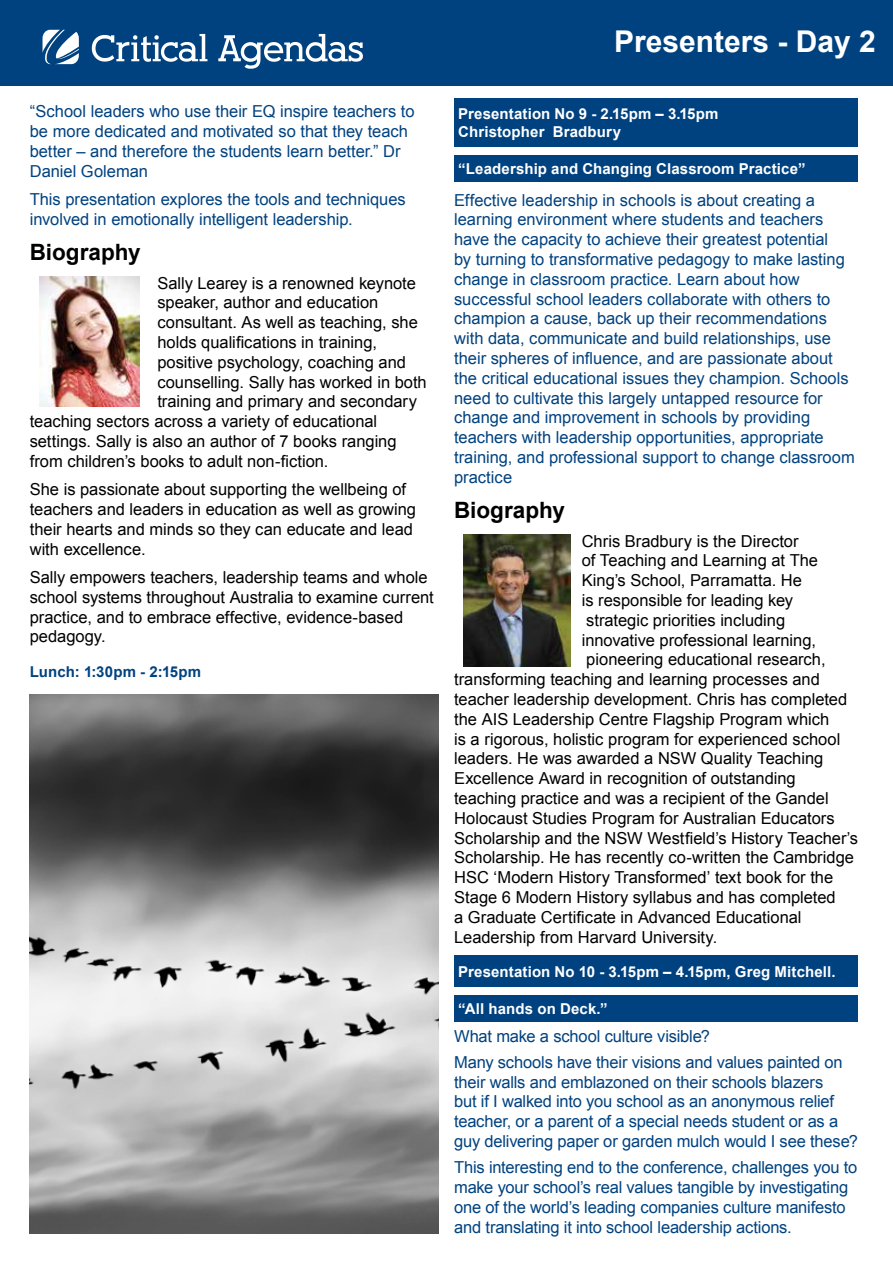
<style>
.page{position:relative;width:893px;height:1263px;background:#fff}
.page>*{position:absolute;margin:0;border:0;box-sizing:border-box;transform-origin:0 0}
.t1{font:700 30px "Arial";color:#fff}
.t2{font:700 22.5px "Arial";color:#000}
.t3{font:16.5px/19.8px "Arial";color:#000}
.t4{font:16.5px/19.8px "Arial";letter-spacing:-.005em;color:#004280}
.t5{font:700 15px/18px "Arial";letter-spacing:.01em;color:#fff}
.t6{font:700 15px "Arial";letter-spacing:.01em;color:#004280}
</style>
<div class="page">
<div style="left:0;top:0;width:893px;height:85px;background:#004280"></div>
<svg style="left:43px;top:30px;width:36px;height:34px"></svg>
<svg style="left:92px;top:34px;width:115px;height:28px"></svg>
<svg style="left:218px;top:34px;width:145px;height:35px"></svg>
<img style="left:464px;top:535px;width:106px;height:131px">
<div style="left:454px;top:99px;width:404px;height:48px;background:#004280"></div>
<div style="left:454px;top:155px;width:404px;height:27px;background:#004280"></div>
<div style="left:454px;top:956px;width:404px;height:31px;background:#004280"></div>
<div style="left:454px;top:995px;width:404px;height:27px;background:#004280"></div>
<img style="left:40px;top:277px;width:99px;height:129px">
<img style="left:30px;top:695px;width:409px;height:538px">
<p class="t4" style="left:30px;top:102px;width:386px">“School leaders who use their EQ inspire teachers to be more dedicated and motivated so that they teach better – and therefore the students learn better.” Dr Daniel Goleman</p>
<p class="t4" style="left:30px;top:189px;width:378px">This presentation explores the tools and techniques involved in emotionally intelligent leadership.</p>
<h2 class="t2" style="left:30px;top:238px;width:112px">Biography</h2>
<p class="t3" style="left:157px;top:273px;width:260px">Sally Learey is a renowned keynote</p>
<p class="t3" style="left:157px;top:293px;width:223px">speaker, author and education</p>
<p class="t3" style="left:157px;top:313px;width:262px">consultant. As well as teaching, she</p>
<p class="t3" style="left:157px;top:333px;width:221px">holds qualifications in training,</p>
<p class="t3" style="left:157px;top:352px;width:250px">positive psychology, coaching and</p>
<p class="t3" style="left:157px;top:372px;width:271px">counselling. Sally has worked in both</p>
<p class="t3" style="left:157px;top:392px;width:261px">training and primary and secondary</p>
<p class="t3" style="left:30px;top:412px;width:349px">teaching sectors across a variety of educational</p>
<p class="t3" style="left:30px;top:432px;width:368px">settings. Sally is also an author of 7 books ranging</p>
<p class="t3" style="left:30px;top:451px;width:300px">from children’s books to adult non-fiction.</p>
<p class="t3" style="left:30px;top:480px;width:388px">She is passionate about supporting the wellbeing of teachers and leaders in education as well as growing their hearts and minds so they can educate and lead with excellence.</p>
<p class="t3" style="left:30px;top:567px;width:405px">Sally empowers teachers, leadership teams and whole school systems throughout Australia to examine current practice, and to embrace effective, evidence-based pedagogy.</p>
<p class="t6" style="left:30px;top:662px;width:173px">Lunch: 1:30pm - 2:15pm</p>
<h1 class="t1" style="left:614px;top:21px;width:263px">Presenters - Day 2</h1>
<p class="t5" style="left:458px;top:106px;width:262px">Presentation No 9 - 2.15pm – 3.15pm<br>Christopher Bradbury</p>
<p class="t5" style="left:458px;top:160px;width:349px">“Leadership and Changing Classroom Practice”</p>
<p class="t4" style="left:454px;top:190px;width:402px">Effective leadership in schools is about creating a learning environment where students and teachers have the capacity to achieve their greatest potential<br>by turning to transformative pedagogy to make lasting change in classroom practice. Learn about how successful school leaders collaborate with others to champion a cause, back up their recommendations with data, communicate and build relationships, use their spheres of influence, and are passionate about the critical educational issues they champion. Schools need to cultivate this largely untapped resource for change and improvement in schools by providing teachers with leadership opportunities, appropriate training, and professional support to change classroom practice</p>
<h2 class="t2" style="left:454px;top:496px;width:112px">Biography</h2>
<p class="t3" style="left:582px;top:531px;width:218px">Chris Bradbury is the Director</p>
<p class="t3" style="left:582px;top:551px;width:238px">of Teaching and Learning at The</p>
<p class="t3" style="left:582px;top:571px;width:222px">King’s School, Parramatta. He</p>
<p class="t3" style="left:582px;top:590px;width:213px">is responsible for leading key</p>
<p class="t3" style="left:586px;top:610px;width:200px">strategic priorities including</p>
<p class="t3" style="left:582px;top:630px;width:236px">innovative professional learning,</p>
<p class="t3" style="left:586px;top:650px;width:241px">pioneering educational research,</p>
<p class="t3" style="left:454px;top:670px;width:367px">transforming teaching and learning processes and</p>
<p class="t3" style="left:454px;top:689px;width:395px">teacher leadership development. Chris has completed</p>
<p class="t3" style="left:454px;top:709px;width:377px">the AIS Leadership Centre Flagship Program which</p>
<p class="t3" style="left:454px;top:729px;width:388px">is a rigorous, holistic program for experienced school</p>
<p class="t3" style="left:454px;top:749px;width:371px">leaders. He was awarded a NSW Quality Teaching</p>
<p class="t3" style="left:454px;top:769px;width:343px">Excellence Award in recognition of outstanding</p>
<p class="t3" style="left:454px;top:788px;width:376px">teaching practice and was a recipient of the Gandel</p>
<p class="t3" style="left:454px;top:808px;width:382px">Holocaust Studies Program for Australian Educators</p>
<p class="t3" style="left:454px;top:828px;width:405px">Scholarship and the NSW Westfield’s History Teacher’s</p>
<p class="t3" style="left:454px;top:848px;width:401px">Scholarship. He has recently co-written the Cambridge</p>
<p class="t3" style="left:454px;top:868px;width:381px">HSC ‘Modern History Transformed’ text book for the</p>
<p class="t3" style="left:454px;top:887px;width:383px">Stage 6 Modern History syllabus and has completed</p>
<p class="t3" style="left:454px;top:907px;width:349px">a Graduate Certificate in Advanced Educational</p>
<p class="t3" style="left:454px;top:927px;width:265px">Leadership from Harvard University.</p>
<p class="t5" style="left:458px;top:963px;width:379px">Presentation No 10 - 3.15pm – 4.15pm, Greg Mitchell.</p>
<p class="t5" style="left:458px;top:1000px;width:151px">“All hands on Deck.”</p>
<p class="t4" style="left:454px;top:1023px;width:390px;line-height:26.2px">What make a school culture visible?<br>Many schools have their visions and values painted on</p>
<p class="t4" style="left:454px;top:1072px;width:405px">their walls and emblazoned on their schools blazers<br>but if I walked into you school as an anonymous relief teacher, or a parent of a special needs student or as a guy delivering paper or garden mulch would I see these?</p>
<p class="t4" style="left:454px;top:1157px;width:405px">This interesting end to the conference, challenges you to make your school’s real values tangible by investigating one of the world’s leading companies culture manifesto and translating it into school leadership actions.</p>
</div>
